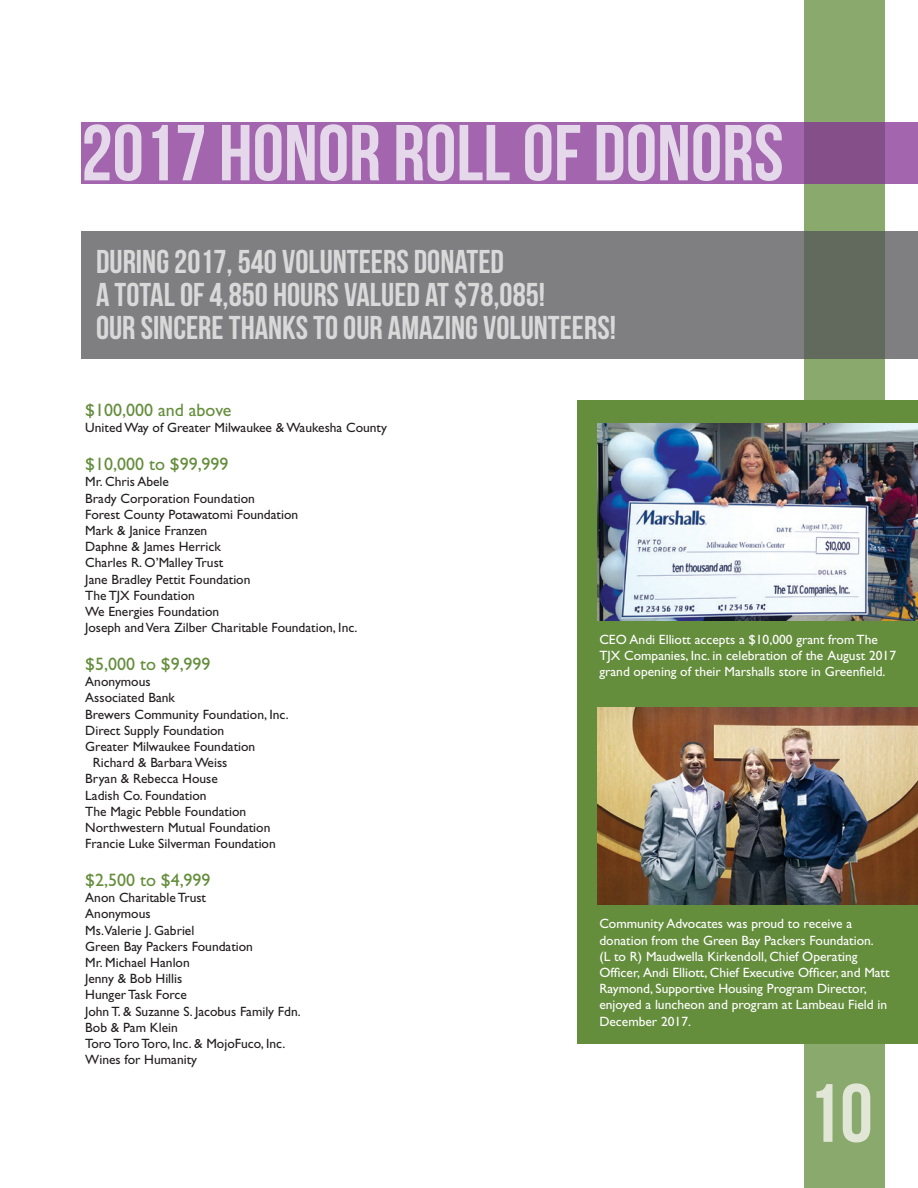
<style>
.page{position:relative;width:918px;height:1188px;background:#fff}
.page>*{position:absolute;margin:0;border:0;box-sizing:border-box;transform-origin:0 0}
.t1{font:82.5px "Bebas Neue";color:#e1e6d6}
.t2{font:79.2px "Bebas Neue";color:#e4d8ea}
.t3{font:33px/33px "Bebas Neue";color:#dad9da}
.t4{font:18px "Gill Sans";color:#648d3c}
.t5{font:13.5px "Gill Sans";color:#231f20}
.t6{font:13.5px/16.2px "Gill Sans";color:#fff}
</style>
<div class="page">
<div style="left:804px;top:0;width:80px;height:1188px;background:#8aa96c"></div>
<svg style="left:81px;top:122px;width:837px;height:61px;fill:#a265ae"></svg>
<svg style="left:81px;top:231px;width:837px;height:128px;fill:#7f7f82"></svg>
<div style="left:578px;top:400px;width:340px;height:644px;background:#648d3c"></div>
<img style="left:597px;top:424px;width:321px;height:196px">
<img style="left:597px;top:708px;width:321px;height:196px">
<p class="t2" style="left:81px;top:109px;width:704px">2017 HONOR ROLL OF DONORS</p>
<p class="t3" style="left:96px;top:244px;width:521px">DURING 2017, 540 VOLUNTEERS DONATED<br>A TOTAL OF 4,850 HOURS VALUED AT $78,085!<br>OUR SINCERE THANKS TO OUR AMAZING VOLUNTEERS!</p>
<p class="t4" style="left:85px;top:400px;width:148px">$100,000 and above</p>
<p class="t5" style="left:85px;top:420px;width:303px">United Way of Greater Milwaukee &amp; Waukesha County</p>
<p class="t4" style="left:85px;top:454px;width:145px">$10,000 to $99,999</p>
<p class="t5" style="left:85px;top:474px;width:85px">Mr. Chris Abele</p>
<p class="t5" style="left:85px;top:490px;width:171px">Brady Corporation Foundation</p>
<p class="t5" style="left:85px;top:506px;width:214px">Forest County Potawatomi Foundation</p>
<p class="t5" style="left:85px;top:523px;width:124px">Mark &amp; Janice Franzen</p>
<p class="t5" style="left:85px;top:539px;width:137px">Daphne &amp; James Herrick</p>
<p class="t5" style="left:85px;top:555px;width:140px">Charles R. O’Malley Trust</p>
<p class="t5" style="left:85px;top:571px;width:167px">Jane Bradley Pettit Foundation</p>
<p class="t5" style="left:85px;top:587px;width:111px">The TJX Foundation</p>
<p class="t5" style="left:85px;top:604px;width:135px">We Energies Foundation</p>
<p class="t5" style="left:85px;top:620px;width:274px">Joseph and Vera Zilber Charitable Foundation, Inc.</p>
<p class="t4" style="left:85px;top:654px;width:127px">$5,000 to $9,999</p>
<p class="t5" style="left:85px;top:674px;width:67px">Anonymous</p>
<p class="t5" style="left:85px;top:690px;width:91px">Associated Bank</p>
<p class="t5" style="left:85px;top:706px;width:205px">Brewers Community Foundation, Inc.</p>
<p class="t5" style="left:85px;top:722px;width:141px">Direct Supply Foundation</p>
<p class="t5" style="left:85px;top:739px;width:172px">Greater Milwaukee Foundation</p>
<p class="t5" style="left:93px;top:755px;width:136px">Richard &amp; Barbara Weiss</p>
<p class="t5" style="left:85px;top:771px;width:134px">Bryan &amp; Rebecca House</p>
<p class="t5" style="left:85px;top:787px;width:123px">Ladish Co. Foundation</p>
<p class="t5" style="left:85px;top:803px;width:162px">The Magic Pebble Foundation</p>
<p class="t5" style="left:85px;top:820px;width:187px">Northwestern Mutual Foundation</p>
<p class="t5" style="left:85px;top:836px;width:192px">Francie Luke Silverman Foundation</p>
<p class="t4" style="left:85px;top:870px;width:127px">$2,500 to $4,999</p>
<p class="t5" style="left:85px;top:890px;width:122px">Anon Charitable Trust</p>
<p class="t5" style="left:85px;top:906px;width:67px">Anonymous</p>
<p class="t5" style="left:85px;top:922px;width:111px">Ms.Valerie J. Gabriel</p>
<p class="t5" style="left:85px;top:938px;width:169px">Green Bay Packers Foundation</p>
<p class="t5" style="left:85px;top:955px;width:106px">Mr. Michael Hanlon</p>
<p class="t5" style="left:85px;top:971px;width:99px">Jenny &amp; Bob Hillis</p>
<p class="t5" style="left:85px;top:987px;width:103px">Hunger Task Force</p>
<p class="t5" style="left:85px;top:1003px;width:217px">John T. &amp; Suzanne S. Jacobus Family Fdn.</p>
<p class="t5" style="left:85px;top:1019px;width:94px">Bob &amp; Pam Klein</p>
<p class="t5" style="left:85px;top:1036px;width:202px">Toro Toro Toro, Inc. &amp; MojoFuco, Inc.</p>
<p class="t5" style="left:85px;top:1052px;width:113px">Wines for Humanity</p>
<p class="t6" style="left:599px;top:631px;width:298px">CEO Andi Elliott accepts a $10,000 grant from The<br>TJX Companies, Inc. in celebration of the August 2017 grand opening of their Marshalls store in Greenfield.</p>
<p class="t6" style="left:599px;top:916px;width:292px">Community Advocates was proud to receive a donation from the Green Bay Packers Foundation.<br>(L to R) Maudwella Kirkendoll, Chief Operating Officer, Andi Elliott, Chief Executive Officer, and Matt Raymond, Supportive Housing Program Director, enjoyed a luncheon and program at Lambeau Field in December 2017.</p>
<p class="t1" style="left:808px;top:1068px;width:67px">10</p>
</div>
